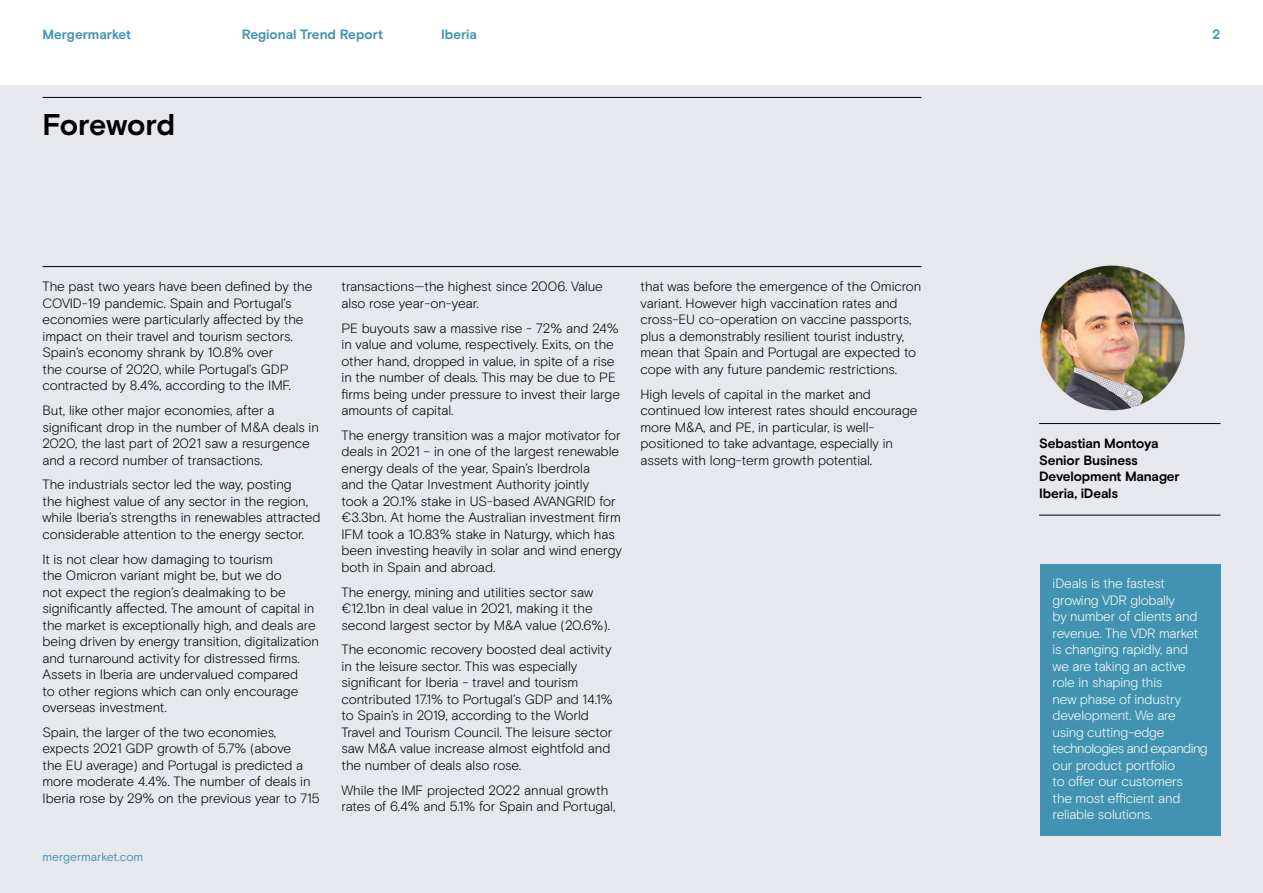
<style>
.page{position:relative;width:1263px;height:893px;background:#fff}
.page>*{position:absolute;margin:0;border:0;box-sizing:border-box;transform-origin:0 0}
.Sub_headers_Bold_20p{font:700 30px "Basis Grotesque";letter-spacing:-.01em;color:#000}
.Body_copy{font:300 13.5px/16.5px "Basis Grotesque";letter-spacing:-.005em;color:#000}
.Body_copy-2{font:300 13.5px/16.5px "Basis Grotesque";letter-spacing:-.02em;color:#fff}
.Caption_Bold_titles{font:700 13.5px/16.5px "Basis Grotesque";letter-spacing:-.01em;color:#000}
.t1{font:700 13.5px "Basis Grotesque";color:#4293b2}
.t2{font:12px "Basis Grotesque";letter-spacing:-.01em;color:#4293b2}
</style>
<div class="page">
<div style="left:0;top:85px;width:1263px;height:808px;background:#e6e8ee"></div>
<hr style="left:43px;top:266px;width:878px;height:1px;background:#000">
<hr style="left:43px;top:97px;width:878px;height:1px;background:#000">
<img style="left:1040px;top:266px;width:145px;height:144px;border-radius:72px">
<hr style="left:1039px;top:423px;width:181px;height:1px;background:#000">
<hr style="left:1039px;top:515px;width:181px;height:1px;background:#000">
<div style="left:1040px;top:565px;width:180px;height:271px;background:#4293b2"></div>
<p class="t1" style="left:43px;top:27px;width:90px">Mergermarket</p>
<p class="t1" style="left:242px;top:27px;width:143px">Regional Trend Report</p>
<p class="t1" style="left:441px;top:27px;width:38px">Iberia</p>
<p class="t1" style="left:1212px;top:27px;width:9px">2</p>
<p class="Sub_headers_Bold_20p" style="left:43px;top:107px;width:134px">Foreword</p>
<p class="Body_copy" style="left:43px;top:278px;width:271px">The past two years have been defined by the COVID-19 pandemic. Spain and Portugal’s economies were particularly affected by the impact on their travel and tourism sectors.<br>Spain’s economy shrank by 10.8% over<br>the course of 2020, while Portugal’s GDP contracted by 8.4%, according to the IMF.</p>
<p class="Body_copy" style="left:43px;top:402px;width:278px">But, like other major economies, after a significant drop in the number of M&amp;A deals in 2020, the last part of 2021 saw a resurgence and a record number of transactions.</p>
<p class="Body_copy" style="left:43px;top:476px;width:279px">The industrials sector led the way, posting<br>the highest value of any sector in the region, while Iberia’s strengths in renewables attracted considerable attention to the energy sector.</p>
<p class="Body_copy" style="left:43px;top:550px;width:278px">It is not clear how damaging to tourism<br>the Omicron variant might be, but we do<br>not expect the region’s dealmaking to be significantly affected. The amount of capital in the market is exceptionally high, and deals are being driven by energy transition, digitalization and turnaround activity for distressed firms.<br>Assets in Iberia are undervalued compared<br>to other regions which can only encourage overseas investment.</p>
<p class="Body_copy" style="left:43px;top:724px;width:279px">Spain, the larger of the two economies, expects 2021 GDP growth of 5.7% (above<br>the EU average) and Portugal is predicted a more moderate 4.4%. The number of deals in Iberia rose by 29% on the previous year to 715</p>
<p class="t2" style="left:43px;top:849px;width:102px">mergermarket.com</p>
<p class="Body_copy" style="left:341px;top:278px;width:263px">transactions—the highest since 2006. Value also rose year-on-year.</p>
<p class="Body_copy" style="left:341px;top:319px;width:280px">PE buyouts saw a massive rise - 72% and 24% in value and volume, respectively. Exits, on the other hand, dropped in value, in spite of a rise in the number of deals. This may be due to PE firms being under pressure to invest their large amounts of capital.</p>
<p class="Body_copy" style="left:341px;top:427px;width:282px">The energy transition was a major motivator for deals in 2021 – in one of the largest renewable energy deals of the year, Spain’s Iberdrola<br>and the Qatar Investment Authority jointly<br>took a 20.1% stake in US-based AVANGRID for €3.3bn. At home the Australian investment firm IFM took a 10.83% stake in Naturgy, which has been investing heavily in solar and wind energy both in Spain and abroad.</p>
<p class="Body_copy" style="left:341px;top:583px;width:270px">The energy, mining and utilities sector saw €12.1bn in deal value in 2021, making it the second largest sector by M&amp;A value (20.6%).</p>
<p class="Body_copy" style="left:341px;top:641px;width:273px">The economic recovery boosted deal activity in the leisure sector. This was especially significant for Iberia - travel and tourism contributed 17.1% to Portugal’s GDP and 14.1% to Spain’s in 2019, according to the World Travel and Tourism Council. The leisure sector saw M&amp;A value increase almost eightfold and the number of deals also rose.</p>
<p class="Body_copy" style="left:341px;top:781px;width:275px">While the IMF projected 2022 annual growth rates of 6.4% and 5.1% for Spain and Portugal,</p>
<p class="Body_copy" style="left:640px;top:278px;width:282px">that was before the emergence of the Omicron variant. However high vaccination rates and cross-EU co-operation on vaccine passports, plus a demonstrably resilient tourist industry, mean that Spain and Portugal are expected to cope with any future pandemic restrictions.</p>
<p class="Body_copy" style="left:640px;top:385px;width:278px">High levels of capital in the market and continued low interest rates should encourage more M&amp;A, and PE, in particular, is well&shy;positioned to take advantage, especially in assets with long-term growth potential.</p>
<p class="Caption_Bold_titles" style="left:1039px;top:435px;width:142px">Sebastian Montoya<br>Senior Business<br>Development Manager<br>Iberia, iDeals</p>
<p class="Body_copy-2" style="left:1053px;top:575px;width:157px">iDeals is the fastest growing VDR globally<br>by number of clients and revenue. The VDR market is changing rapidly, and we are taking an active role in shaping this<br>new phase of industry development. We are using cutting-edge technologies and expanding our product portfolio<br>to offer our customers<br>the most efficient and reliable solutions.</p>
</div>
